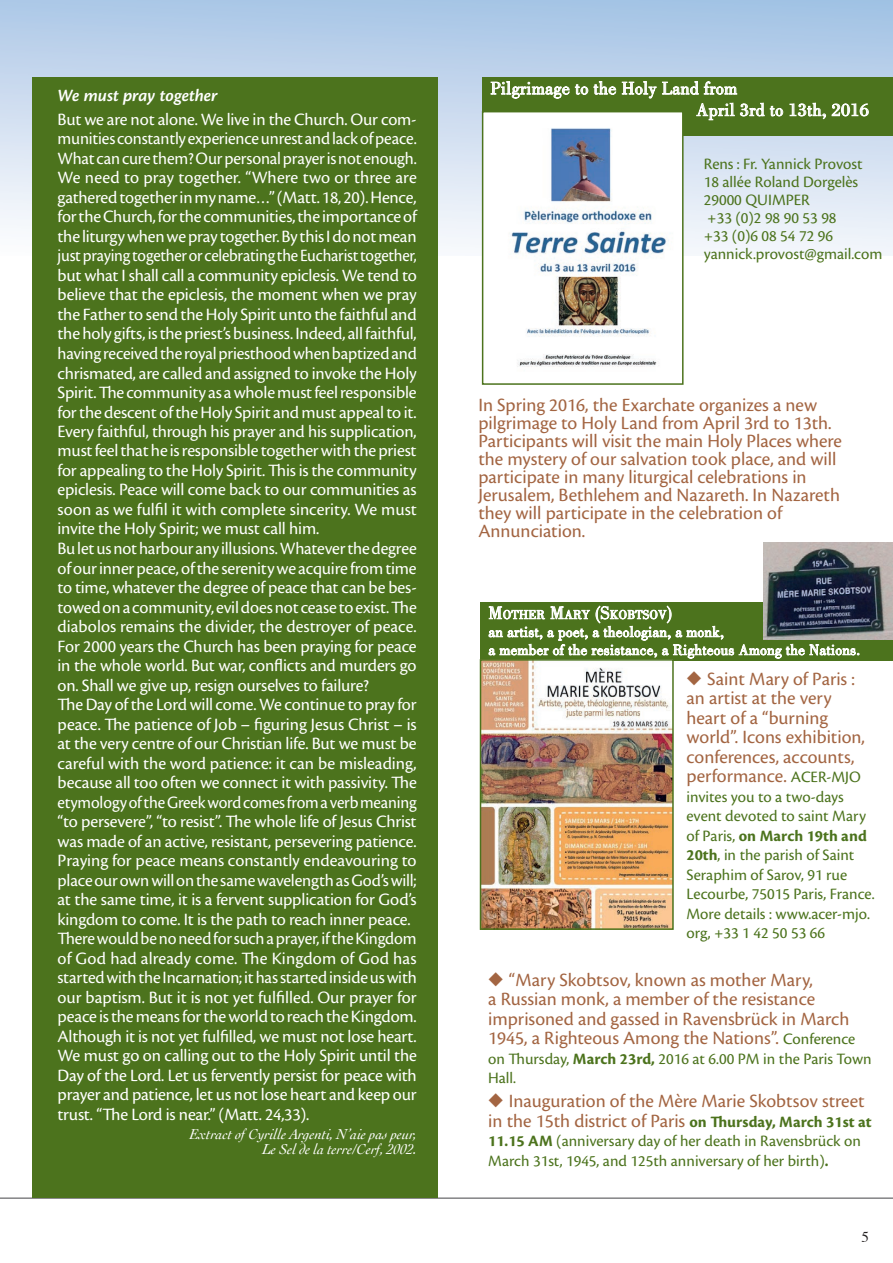
<style>
.page{position:relative;width:893px;height:1263px;background:#fff}
.page>*{position:absolute;margin:0;border:0;box-sizing:border-box;transform-origin:0 0}
.t1{font:19.5px/19.5px "Cronos Pro";color:#a36542}
.t2{font:18px/19.5px "Cronos Pro";letter-spacing:-.01em;color:#fff}
.t3{font:18px/21.6px "Bodoni";letter-spacing:.02em;color:#fff}
.t4{font:italic 600 18px "Cronos Pro";letter-spacing:-.005em;color:#fff}
.t5{font:16.5px/19.5px "Cronos Pro";color:#4c731d}
.t6{font:15px/18px "Bodoni";letter-spacing:.02em;color:#fff}
.t7{font:italic 15px/15px "Cochin";color:#fff;text-align:right}
.t8{font:15px "Times";color:#231f20}
.t9{font:12.6px "Bodoni";letter-spacing:.03em;color:#fff}
.s1{font-size:18px}
.s2{font-size:16.5px;color:#4c731d}
.s3{font-weight:700}
.s4{font-weight:700;font-size:16.5px;color:#4c731d}
</style>
<div class="page">
<div style="left:0;top:0;width:893px;height:255px;background:linear-gradient(to bottom,#a8c4e4,#f6f8fb)"></div>
<hr style="left:0;top:1197px;width:893px;height:2px;background:#636366">
<div style="left:32px;top:77px;width:405px;height:1120px;background:#4c731d"></div>
<div style="left:480px;top:602px;width:413px;height:59px;background:#4c731d"></div>
<svg style="left:488px;top:605px;width:371px;height:54px"></svg>
<img style="left:763px;top:542px;width:130px;height:98px">
<div style="left:483px;top:77px;width:410px;height:59px;background:#4c731d"></div>
<svg style="left:490px;top:81px;width:379px;height:40px"></svg>
<img style="left:485px;top:114px;width:196px;height:253px">
<div style="left:482px;top:111px;width:202px;height:274px;border:2px solid #4c731d"></div>
<img style="left:483px;top:662px;width:188px;height:265px">
<div style="left:480px;top:659px;width:194px;height:271px;border:2px solid #4c731d"></div>
<p class="t4" style="left:58px;top:85px;width:162px">We must pray together</p>
<p class="t2" style="left:58px;top:110px;width:361px">But we are not alone. We live in the Church. Our com&shy;munities constantly experience unrest and lack of peace.<br>What can cure them? Our personal prayer is not enough.<br>We need to pray together. “Where two or three are gathered together in my name…” (Matt. 18, 20). Hence, for the Church, for the communities, the importance of the liturgy when we pray together. By this I do not mean just praying together or celebrating the Eucharist together, but what I shall call a community epiclesis. We tend to believe that the epiclesis, the moment when we pray the Father to send the Holy Spirit unto the faithful and the holy gifts, is the priest’s business. Indeed, all faithful, having received the royal priesthood when baptized and chrismated, are called and assigned to invoke the Holy Spirit. The community as a whole must feel responsible for the descent of the Holy Spirit and must appeal to it.<br>Every faithful, through his prayer and his supplication, must feel that he is responsible together with the priest for appealing to the Holy Spirit. This is the community epiclesis. Peace will come back to our communities as soon as we fulfil it with complete sincerity. We must invite the Holy Spirit; we must call him.<br>Bu let us not harbour any illusions. Whatever the degree of our inner peace, of the serenity we acquire from time to time, whatever the degree of peace that can be bes&shy;towed on a community, evil does not cease to exist. The diabolos remains the divider, the destroyer of peace.<br>For 2000 years the Church has been praying for peace in the whole world. But war, conflicts and murders go on. Shall we give up, resign ourselves to failure?<br>The Day of the Lord will come. We continue to pray for peace. The patience of Job – figuring Jesus Christ – is at the very centre of our Christian life. But we must be careful with the word patience: it can be misleading, because all too often we connect it with passivity. The etymology of the Greek word comes from a verb meaning “to persevere”, “to resist”. The whole life of Jesus Christ was made of an active, resistant, persevering patience.<br>Praying for peace means constantly endeavouring to place our own will on the same wavelength as God’s will; at the same time, it is a fervent supplication for God’s kingdom to come. It is the path to reach inner peace.<br>There would be no need for such a prayer, if the Kingdom of God had already come. The Kingdom of God has started with the Incarnation; it has started inside us with our baptism. But it is not yet fulfilled. Our prayer for peace is the means for the world to reach the Kingdom.<br>Although it is not yet fulfilled, we must not lose heart.<br>We must go on calling out to the Holy Spirit until the Day of the Lord. Let us fervently persist for peace with prayer and patience, let us not lose heart and keep our trust. “The Lord is near.” (Matt. 24,33).</p>
<p class="t7" style="left:190px;top:1126px;width:229px">Extract of Cyrille Argenti, N’aie pas peur,<br>Le Sel de la terre/Cerf, 2002.</p>
<p class="t3" style="left:696px;top:77px;width:174px;text-indent:-206px">Pilgrimage to the Holy Land from<br>April 3rd to 13th, 2016</p>
<p class="t5" style="left:704px;top:155px;width:180px;line-height:18px">Rens : Fr. Yannick Provost<br>18 allée Roland Dorgelès<br>29000 QUIMPER<br>+33 (0)2 98 90 53 98<br>+33 (0)6 08 54 72 96 yannick.provost@gmail.com</p>
<p class="t1" style="left:478px;top:396px;width:365px;line-height:18px">In Spring 2016, the Exarchate organizes a new pilgrimage to Holy Land from April 3rd to 13th.<br>Participants will visit the main Holy Places where the mystery of our salvation took place, and will participate in many liturgical celebrations in Jerusalem, Bethlehem and Nazareth. In Nazareth they will participate in the celebration of Annunciation.</p>
<p class="t9" style="left:488px;top:608px;width:185px"><span class="s1">M</span>OTHER <span class="s1">M</span>ARY <span class="s1">(S</span>KOBTSOV<span class="s1">)</span></p>
<p class="t6" style="left:488px;top:623px;width:373px">an artist, a poet, a theologian, a monk,<br>a member of the resistance, a Righteous Among the Nations.</p>
<p class="t1" style="left:686px;top:669px;width:180px">◆ Saint Mary of Paris : an artist at the very heart of a “burning world”. Icons exhibition, conferences, accounts, performance. <span class="s2">ACER-MJO</span></p>
<p class="t5" style="left:686px;top:787px;width:190px">invites you to a two-days event devoted to saint Mary of Paris, <span class="s3">on March 19th and<br>20th</span>, in the parish of Saint<br>Seraphim of Sarov, 91 rue<br>Lecourbe, 75015 Paris, France.<br>More details : www.acer-mjo. org, +33 1 42 50 53 66</p>
<p class="t1" style="left:488px;top:970px;width:369px">◆ “Mary Skobtsov, known as mother Mary,<br>a Russian monk, a member of the resistance imprisoned and gassed in Ravensbrück in March 1945, a Righteous Among the Nations”. <span class="s2">Conference</span></p>
<p class="t5" style="left:488px;top:1049px;width:385px">on Thursday, <span class="s3">March 23rd,</span> 2016 at 6.00 PM in the Paris Town<br>Hall.</p>
<p class="t1" style="left:488px;top:1091px;width:385px">◆ Inauguration of the Mère Marie Skobtsov street in the 15th district of Paris <span class="s4">on Thursday, March 31st at</span></p>
<p class="t5" style="left:488px;top:1131px;width:374px"><span class="s3">11.15 AM</span> (anniversary day of her death in Ravensbrück on<br>March 31st, 1945, and 125th anniversary of her birth)<span class="s3">.</span></p>
<p class="t8" style="left:862px;top:1222px;width:9px">5</p>
</div>
